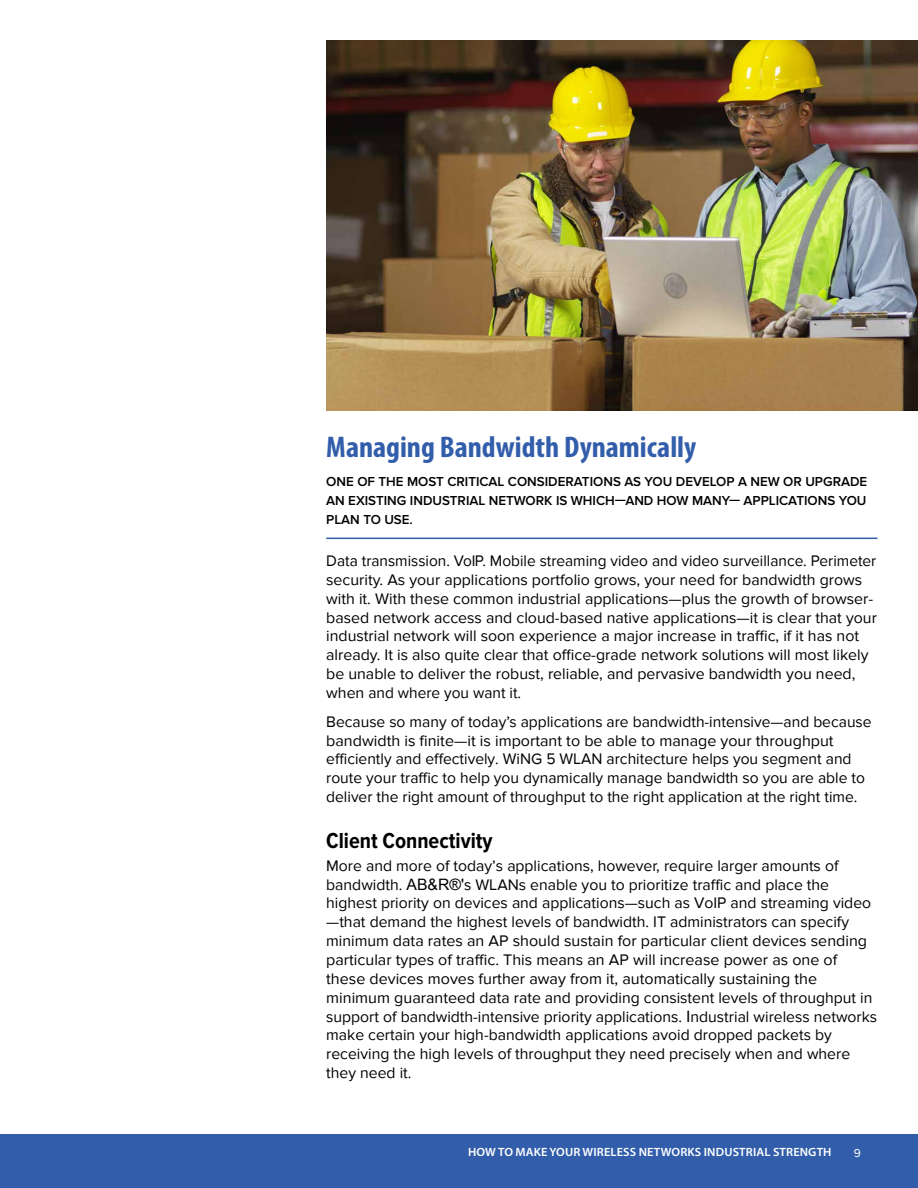
<style>
.page{position:relative;width:918px;height:1188px;background:#fff}
.page>*{position:absolute;margin:0;border:0;box-sizing:border-box;transform-origin:0 0}
.t1{font:700 condensed 30px "Myriad Pro";color:#315daa}
.t2{font:700 22.5px "Proxima Nova Cond";color:#000}
.t3{font:15.75px/18.8px "Proxima Nova";color:#000}
.t4{font:600 13.5px/18.8px "Proxima Nova";color:#000;text-align:justify}
.t5{font:600 12px "Myriad Pro";letter-spacing:.01em;color:#fff}
.t6{font:12px "Proxima Nova";color:#fff}
.s1{font-family:"Arial"}
</style>
<div class="page">
<div style="left:0;top:1134px;width:918px;height:54px;background:#315daa"></div>
<hr style="left:326px;top:538px;width:552px;height:1px;background:#315daa">
<img style="left:326px;top:40px;width:592px;height:370px">
<h1 class="t1" style="left:326px;top:430px;width:372px">Managing Bandwidth Dynamically</h1>
<p class="t4" style="left:326px;top:473px;width:543px">ONE OF THE MOST CRITICAL CONSIDERATIONS AS YOU DEVELOP A NEW OR UPGRADE AN EXISTING INDUSTRIAL NETWORK IS WHICH—AND HOW MANY— APPLICATIONS YOU PLAN TO USE.</p>
<p class="t3" style="left:326px;top:552px;width:552px">Data transmission. VoIP. Mobile streaming video and video surveillance. Perimeter security. As your applications portfolio grows, your need for bandwidth grows with it. With these common industrial applications—plus the growth of browser&shy;based network access and cloud-based native applications—it is clear that your industrial network will soon experience a major increase in traffic, if it has not already. It is also quite clear that office-grade network solutions will most likely be unable to deliver the robust, reliable, and pervasive bandwidth you need, when and where you want it.</p>
<p class="t3" style="left:326px;top:713px;width:547px">Because so many of today’s applications are bandwidth-intensive—and because bandwidth is finite—it is important to be able to manage your throughput efficiently and effectively. WiNG 5 WLAN architecture helps you segment and route your traffic to help you dynamically manage bandwidth so you are able to deliver the right amount of throughput to the right application at the right time.</p>
<h2 class="t2" style="left:326px;top:828px;width:168px">Client Connectivity</h2>
<p class="t3" style="left:326px;top:856px;width:552px">More and more of today’s applications, however, require larger amounts of bandwidth. <span class="s1">AB&amp;R®'</span>s WLANs enable you to prioritize traffic and place the highest priority on devices and applications—such as VoIP and streaming video —that demand the highest levels of bandwidth. IT administrators can specify minimum data rates an AP should sustain for particular client devices sending particular types of traffic. This means an AP will increase power as one of these devices moves further away from it, automatically sustaining the minimum guaranteed data rate and providing consistent levels of throughput in support of bandwidth-intensive priority applications. <span class="s1">I</span>ndustrial wireless networks make certain your high-bandwidth applications avoid dropped packets by receiving the high levels of throughput they need precisely when and where they need it.</p>
<p class="t5" style="left:468px;top:1146px;width:365px">HOW TO MAKE YOUR WIRELESS NETWORKS INDUSTRIAL STRENGTH</p>
<p class="t6" style="left:854px;top:1146px;width:9px">9</p>
</div>
